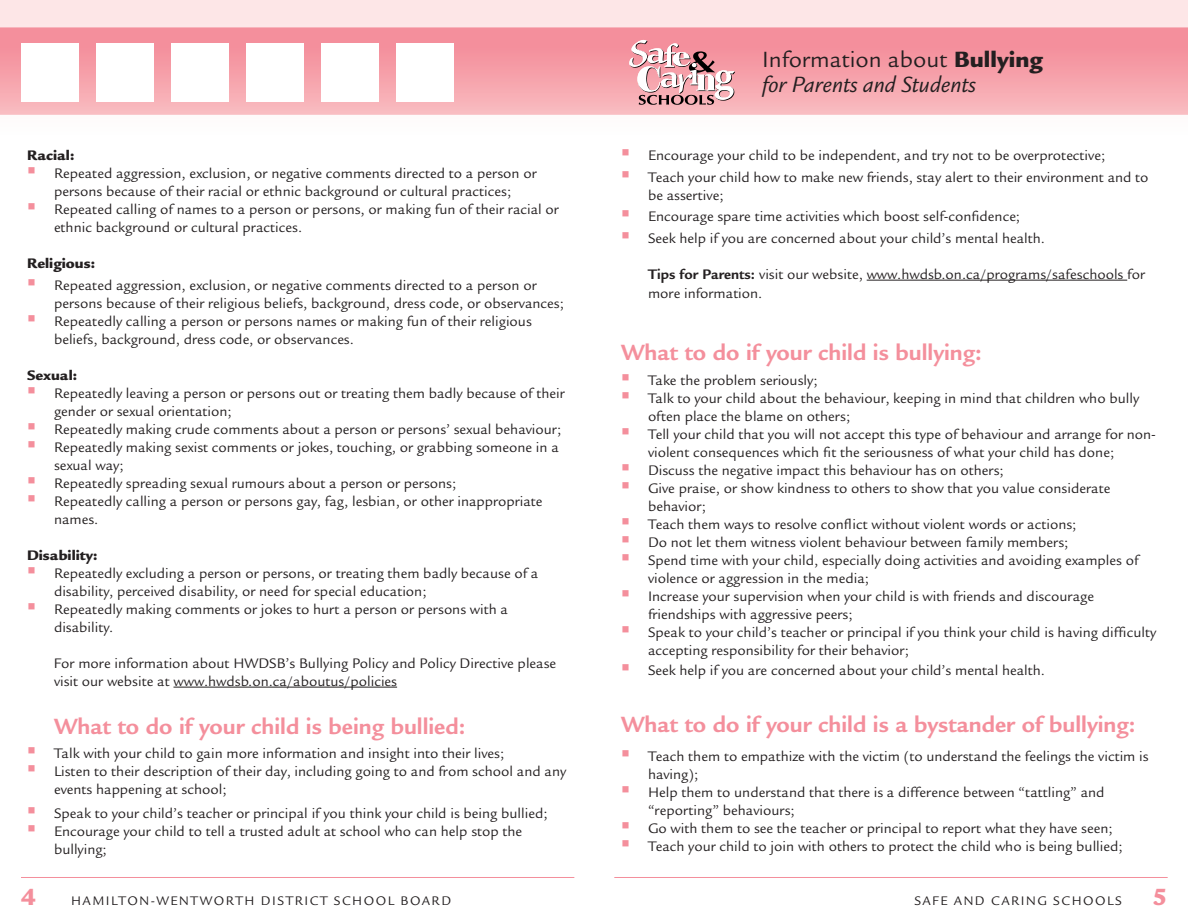
<style>
.page{position:relative;width:1188px;height:918px;background:#fff}
.page>*{position:absolute;margin:0;border:0;box-sizing:border-box;transform-origin:0 0}
.t1{font:900 25.5px "Legacy Sans Std";color:#f48f9c}
.t2{font:700 24px "Legacy Sans Std";color:#f48f9c}
.t3{font:italic 24px/25.5px "Legacy Sans Std";color:#231f20}
.t4{font:15px/18px "Legacy Sans Std";color:#231f20}
.t5{font:900 15px "Legacy Sans Std";color:#231f20}
.t6{font:13.5px "Legacy Sans Std";letter-spacing:.11em;color:#231f20}
.s1{color:#f48f9c}
.s2{font-style:normal}
.s3{font-weight:900;font-style:normal}
.s4{font-weight:700}
.s5{font-weight:900;font-size:25.5px;color:#f48f9c}
</style>
<div class="page">
<div style="left:0;top:0;width:1188px;height:27px;background:#fde6e7"></div>
<hr style="left:21px;top:877px;width:553px;height:1px;background:#f48f9c">
<hr style="left:614px;top:877px;width:554px;height:1px;background:#f48f9c">
<svg style="left:629px;top:40px;width:106px;height:65px"></svg>
<hr style="left:867px;top:280px;width:260px;height:1px;background:#231f20">
<hr style="left:174px;top:687px;width:223px;height:1px;background:#231f20">
<p class="t5" style="left:27px;top:146px;width:49px">Racial:</p>
<p class="t4" style="left:27px;top:165px;width:511px;text-align:center"><span class="s1">▪</span> Repeated aggression, exclusion, or negative comments directed to a person or persons because of their racial or ethnic background or cultural practices;</p>
<p class="t4" style="left:54px;top:201px;width:506px;text-indent:-27px"><span class="s1">▪</span> Repeated calling of names to a person or persons, or making fun of their racial or ethnic background or cultural practices.</p>
<p class="t5" style="left:27px;top:254px;width:70px">Religious:</p>
<p class="t4" style="left:54px;top:276px;width:511px;text-indent:-27px"><span class="s1">▪</span> Repeated aggression, exclusion, or negative comments directed to a person or persons because of their religious beliefs, background, dress code, or observances;</p>
<p class="t4" style="left:54px;top:312px;width:479px;text-indent:-27px"><span class="s1">▪</span> Repeatedly calling a person or persons names or making fun of their religious beliefs, background, dress code, or observances.</p>
<p class="t5" style="left:27px;top:366px;width:52px">Sexual:</p>
<p class="t4" style="left:54px;top:384px;width:512px;text-indent:-27px"><span class="s1">▪</span> Repeatedly leaving a person or persons out or treating them badly because of their gender or sexual orientation;</p>
<p class="t4" style="left:27px;top:420px;width:536px"><span class="s1">▪</span> Repeatedly making crude comments about a person or persons’ sexual behaviour;</p>
<p class="t4" style="left:54px;top:438px;width:506px;text-indent:-27px"><span class="s1">▪</span> Repeatedly making sexist comments or jokes, touching, or grabbing someone in a sexual way;</p>
<p class="t4" style="left:27px;top:474px;width:431px"><span class="s1">▪</span> Repeatedly spreading sexual rumours about a person or persons;</p>
<p class="t4" style="left:54px;top:492px;width:490px;text-indent:-27px"><span class="s1">▪</span> Repeatedly calling a person or persons gay, fag, lesbian, or other inappropriate names.</p>
<p class="t5" style="left:27px;top:546px;width:72px">Disability:</p>
<p class="t4" style="left:54px;top:564px;width:486px;text-indent:-27px"><span class="s1">▪</span> Repeatedly excluding a person or persons, or treating them badly because of a disability, perceived disability, or need for special education;</p>
<p class="t4" style="left:54px;top:600px;width:456px;text-indent:-27px"><span class="s1">▪</span> Repeatedly making comments or jokes to hurt a person or persons with a disability.</p>
<p class="t4" style="left:54px;top:654px;width:504px">For more information about HWDSB’s Bullying Policy and Policy Directive please visit our website at www.hwdsb.on.ca/aboutus/policies</p>
<h2 class="t2" style="left:54px;top:713px;width:413px">What to do if your child is being bullied:</h2>
<p class="t4" style="left:27px;top:745px;width:479px"><span class="s1">▪</span> Talk with your child to gain more information and insight into their lives;</p>
<p class="t4" style="left:54px;top:763px;width:514px;text-indent:-27px"><span class="s1">▪</span> Listen to their description of their day, including going to and from school and any events happening at school;</p>
<p class="t4" style="left:27px;top:805px;width:522px"><span class="s1">▪</span> Speak to your child’s teacher or principal if you think your child is being bullied;</p>
<p class="t4" style="left:54px;top:823px;width:470px;text-indent:-27px"><span class="s1">▪</span> Encourage your child to tell a trusted adult at school who can help stop the bullying;</p>
<h2 class="t3" style="left:762px;top:47px;width:282px"><span class="s2">Information about</span> <span class="s3">Bullying </span>for Parents and Students</h2>
<p class="t4" style="left:621px;top:147px;width:486px"><span class="s1">▪</span> Encourage your child to be independent, and try not to be overprotective;</p>
<p class="t4" style="left:648px;top:168px;width:502px;text-indent:-27px"><span class="s1">▪</span> Teach your child how to make new friends, stay alert to their environment and to be assertive;</p>
<p class="t4" style="left:621px;top:208px;width:401px"><span class="s1">▪</span> Encourage spare time activities which boost self-confidence;</p>
<p class="t4" style="left:621px;top:229px;width:426px"><span class="s1">▪</span> Seek help if you are concerned about your child’s mental health.</p>
<p class="t4" style="left:648px;top:264px;width:499px;line-height:19.8px"><span class="s4">Tips for Parents:</span> visit our website, www.hwdsb.on.ca/programs/safeschools for more information.</p>
<h2 class="t2" style="left:621px;top:338px;width:362px">What to do if your child is bullying:</h2>
<p class="t4" style="left:621px;top:371px;width:198px"><span class="s1">▪</span> Take the problem seriously;</p>
<p class="t4" style="left:648px;top:389px;width:493px;text-indent:-27px"><span class="s1">▪</span> Talk to your child about the behaviour, keeping in mind that children who bully often place the blame on others;</p>
<p class="t4" style="left:648px;top:425px;width:509px;text-indent:-27px"><span class="s1">▪</span> Tell your child that you will not accept this type of behaviour and arrange for non&shy;violent consequences which fit the seriousness of what your child has done;</p>
<p class="t4" style="left:621px;top:461px;width:384px"><span class="s1">▪</span> Discuss the negative impact this behaviour has on others;</p>
<p class="t4" style="left:648px;top:479px;width:464px;text-indent:-27px"><span class="s1">▪</span> Give praise, or show kindness to others to show that you value considerate behavior;</p>
<p class="t4" style="left:621px;top:515px;width:457px"><span class="s1">▪</span> Teach them ways to resolve conflict without violent words or actions;</p>
<p class="t4" style="left:621px;top:533px;width:449px"><span class="s1">▪</span> Do not let them witness violent behaviour between family members;</p>
<p class="t4" style="left:648px;top:551px;width:492px;text-indent:-27px"><span class="s1">▪</span> Spend time with your child, especially doing activities and avoiding examples of violence or aggression in the media;</p>
<p class="t4" style="left:648px;top:587px;width:448px;text-indent:-27px"><span class="s1">▪</span> Increase your supervision when your child is with friends and discourage friendships with aggressive peers;</p>
<p class="t4" style="left:648px;top:623px;width:510px;text-indent:-27px"><span class="s1">▪</span> Speak to your child’s teacher or principal if you think your child is having difficulty accepting responsibility for their behavior;</p>
<p class="t4" style="left:621px;top:661px;width:426px"><span class="s1">▪</span> Seek help if you are concerned about your child’s mental health.</p>
<h2 class="t2" style="left:621px;top:711px;width:516px">What to do if your child is a bystander of bullying:</h2>
<p class="t4" style="left:648px;top:748px;width:502px;text-indent:-27px"><span class="s1">▪</span> Teach them to empathize with the victim (to understand the feelings the victim is having);</p>
<p class="t4" style="left:648px;top:784px;width:458px;text-indent:-27px"><span class="s1">▪</span> Help them to understand that there is a difference between “tattling” and “reporting” behaviours;</p>
<p class="t4" style="left:621px;top:820px;width:493px"><span class="s1">▪</span> Go with them to see the teacher or principal to report what they have seen;</p>
<p class="t4" style="left:621px;top:838px;width:503px"><span class="s1">▪</span> Teach your child to join with others to protect the child who is being bullied;</p>
<h1 class="t1" style="left:21px;top:881px;width:16px">4</h1>
<p class="t6" style="left:71px;top:893px;width:381px">HAMILTON-WENTWORTH DISTRICT SCHOOL BOARD</p>
<p class="t6" style="left:914px;top:893px;width:254px">SAFE AND CARING SCHOOLS <span class="s5">5</span></p>
</div>
